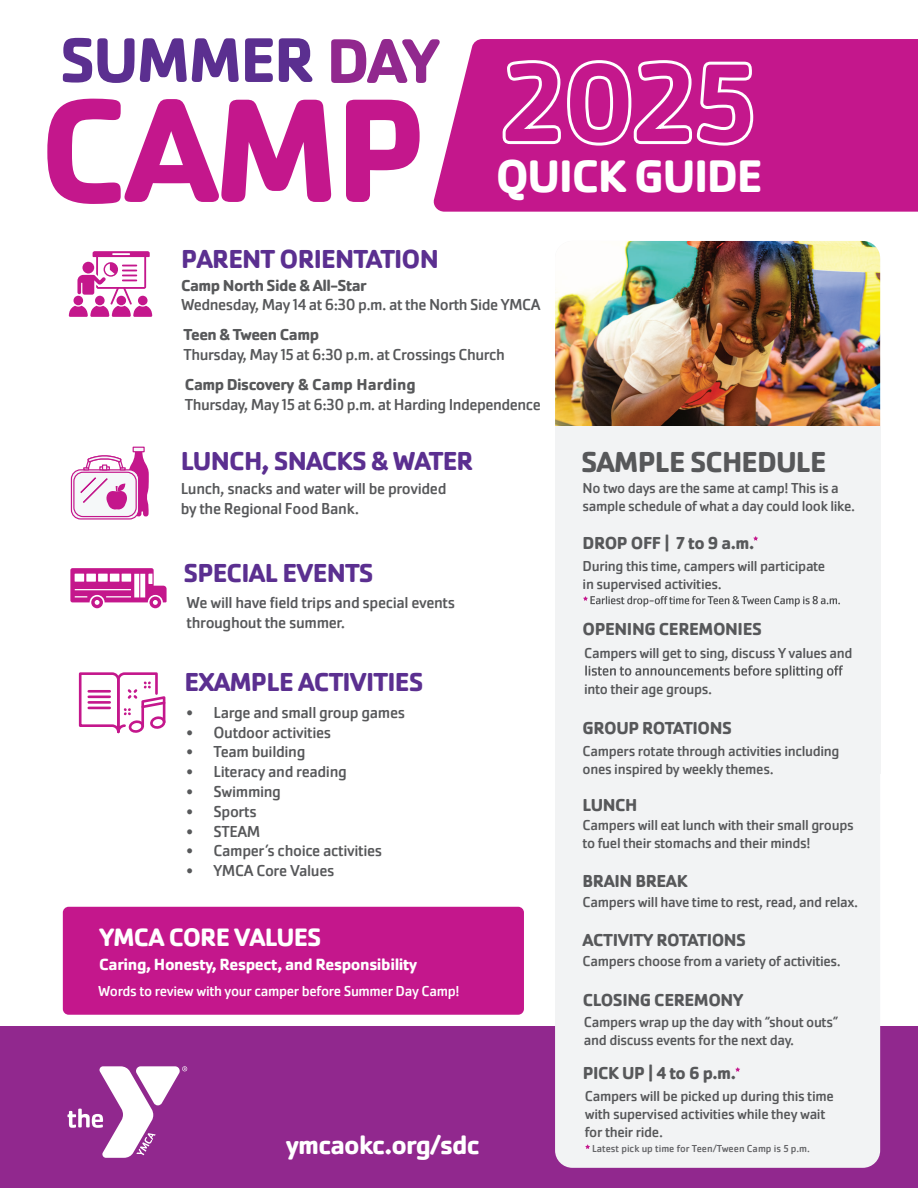
<style>
.page{position:relative;width:918px;height:1188px;background:#fff}
.page>*{position:absolute;margin:0;border:0;box-sizing:border-box;transform-origin:0 0}
.t1{font:700 65.4px "Cachet Pro";letter-spacing:-.03em;color:#5b2f90}
.t2{font:700 47.4px "Cachet Pro";letter-spacing:-.03em;color:#fff}
.t3{font:700 30px "Cachet Pro";letter-spacing:-.03em;color:#57585a}
.t4{font:700 27px "Cachet Pro";letter-spacing:-.03em;color:#5b2f90}
.t5{font:700 27px "Cachet Pro";letter-spacing:-.03em;color:#fff}
.t6{font:700 26.1px "Cachet Pro";letter-spacing:-.03em;color:#fff}
.t7{font:700 18px "Cachet Pro";letter-spacing:-.025em;color:#57585a}
.t8{font:700 16.8px "Cachet Pro";letter-spacing:-.025em;color:#fff}
.t9{font:16.5px/19.8px "Cachet Pro";letter-spacing:-.025em;color:#57585a}
.t10{font:700 16.5px "Cachet Pro";letter-spacing:-.03em;color:#57585a}
.t11{font:15px/18px "Cachet Pro";letter-spacing:-.025em;color:#57585a}
.t12{font:15px "Cachet Pro";letter-spacing:-.025em;color:#fff}
.t13{font:10.5px "Cachet Pro";color:#636366}
.s1{color:#91288e}
</style>
<div class="page">
<svg style="left:47px;top:99px;width:284px;height:105px"></svg>
<svg style="left:346px;top:100px;width:74px;height:102px"></svg>
<svg style="left:433px;top:39px;width:485px;height:173px;background:#c72593"></svg>
<svg style="left:500px;top:59px;width:255px;height:88px;background:#cf42a1"></svg>
<div style="left:0;top:1026px;width:918px;height:162px;background:#91288e"></div>
<svg style="left:68px;top:1066px;width:119px;height:92px"></svg>
<div style="left:555px;top:241px;width:325px;height:927px;background:#f2f3f4;border-radius:17px"></div>
<img style="left:555px;top:241px;width:325px;height:185px">
<svg style="left:585px;top:665px;width:258px;height:14px"></svg>
<div style="left:63px;top:907px;width:461px;height:108px;background:#c4178c;border-radius:6px"></div>
<svg style="left:69px;top:251px;width:83px;height:66px"></svg>
<svg style="left:133px;top:447px;width:12px;height:5px"></svg>
<svg style="left:71px;top:470px;width:68px;height:49px"></svg>
<div style="left:71px;top:469px;width:68px;height:51px;border:1px solid #c4178c;border-radius:9px"></div>
<div style="left:74px;top:472px;width:62px;height:45px;background:#f5f8f9;border-radius:9px"></div>
<div style="left:73px;top:472px;width:64px;height:45px;border:1px solid #c4178c;border-radius:9px"></div>
<svg style="left:80px;top:452px;width:69px;height:64px"></svg>
<svg style="left:70px;top:568px;width:97px;height:40px"></svg>
<svg style="left:78px;top:672px;width:88px;height:62px"></svg>
<svg style="left:753px;top:536px;width:5px;height:5px"></svg>
<svg style="left:583px;top:596px;width:257px;height:11px"></svg>
<svg style="left:735px;top:1067px;width:5px;height:5px"></svg>
<svg style="left:585px;top:1144px;width:5px;height:5px"></svg>
<h1 class="t1" style="left:60px;top:19px;width:381px">SUMMER <span class="s1">DAY</span></h1>
<h3 class="t4" style="left:181px;top:242px;width:259px">PARENT ORIENTATION</h3>
<h2 class="t2" style="left:496px;top:146px;width:268px">QUICK GUIDE</h2>
<p class="t10" style="left:181px;top:275px;width:187px">Camp North Side &amp; All-Star</p>
<p class="t9" style="left:181px;top:295px;width:361px">Wednesday, May 14 at 6:30 p.m. at the North Side YMCA</p>
<p class="t10" style="left:184px;top:324px;width:137px">Teen &amp; Tween Camp</p>
<p class="t9" style="left:184px;top:344px;width:323px">Thursday, May 15 at 6:30 p.m. at Crossings Church</p>
<p class="t10" style="left:185px;top:375px;width:232px">Camp Discovery &amp; Camp Harding</p>
<p class="t9" style="left:185px;top:395px;width:358px">Thursday, May 15 at 6:30 p.m. at Harding Independence</p>
<h3 class="t4" style="left:181px;top:444px;width:294px">LUNCH, SNACKS &amp; WATER</h3>
<p class="t9" style="left:181px;top:479px;width:267px">Lunch, snacks and water will be provided by the Regional Food Bank.</p>
<h3 class="t4" style="left:184px;top:556px;width:191px">SPECIAL EVENTS</h3>
<p class="t9" style="left:187px;top:593px;width:270px">We will have field trips and special events throughout the summer.</p>
<h3 class="t4" style="left:184px;top:665px;width:241px">EXAMPLE ACTIVITIES</h3>
<p class="t9" style="left:187px;top:703px;width:220px">• Large and small group games</p>
<p class="t9" style="left:187px;top:722px;width:146px">• Outdoor activities</p>
<p class="t9" style="left:187px;top:742px;width:120px">• Team building</p>
<p class="t9" style="left:187px;top:762px;width:162px">• Literacy and reading</p>
<p class="t9" style="left:187px;top:782px;width:96px">• Swimming</p>
<p class="t9" style="left:187px;top:802px;width:72px">• Sports</p>
<p class="t9" style="left:187px;top:821px;width:75px">• STEAM</p>
<p class="t9" style="left:187px;top:841px;width:197px">• Camper’s choice activities</p>
<p class="t9" style="left:187px;top:861px;width:149px">• YMCA Core Values</p>
<h3 class="t6" style="left:99px;top:921px;width:224px">YMCA CORE VALUES</h3>
<p class="t8" style="left:99px;top:954px;width:319px">Caring, Honesty, Respect, and Responsibility</p>
<p class="t12" style="left:98px;top:982px;width:363px">Words to review with your camper before Summer Day Camp!</p>
<h3 class="t5" style="left:286px;top:1128px;width:195px">ymcaokc.org/sdc</h3>
<h3 class="t3" style="left:581px;top:444px;width:247px">SAMPLE SCHEDULE</h3>
<p class="t11" style="left:583px;top:480px;width:274px">No two days are the same at camp! This is a sample schedule of what a day could look like.</p>
<p class="t7" style="left:583px;top:532px;width:173px">DROP OFF | 7 to 9 a.m.</p>
<p class="t11" style="left:583px;top:557px;width:244px">During this time, campers will participate in supervised activities.</p>
<p class="t7" style="left:583px;top:618px;width:181px">OPENING CEREMONIES</p>
<p class="t11" style="left:584px;top:644px;width:270px">Campers will get to sing, discuss Y values and</p>
<p class="t11" style="left:584px;top:680px;width:129px">into their age groups.</p>
<p class="t7" style="left:583px;top:717px;width:151px">GROUP ROTATIONS</p>
<p class="t11" style="left:583px;top:742px;width:258px">Campers rotate through activities including ones inspired by weekly themes.</p>
<p class="t7" style="left:583px;top:794px;width:56px">LUNCH</p>
<p class="t11" style="left:583px;top:816px;width:273px">Campers will eat lunch with their small groups to fuel their stomachs and their minds!</p>
<p class="t7" style="left:583px;top:870px;width:107px">BRAIN BREAK</p>
<p class="t11" style="left:583px;top:893px;width:277px">Campers will have time to rest, read, and relax.</p>
<p class="t7" style="left:583px;top:929px;width:165px">ACTIVITY ROTATIONS</p>
<p class="t11" style="left:583px;top:952px;width:260px">Campers choose from a variety of activities.</p>
<p class="t7" style="left:583px;top:988px;width:162px">CLOSING CEREMONY</p>
<p class="t11" style="left:584px;top:1013px;width:256px">Campers wrap up the day with “shout outs” and discuss events for the next day.</p>
<p class="t7" style="left:583px;top:1062px;width:155px">PICK UP | 4 to 6 p.m.</p>
<p class="t11" style="left:585px;top:1088px;width:251px">Campers will be picked up during this time with supervised activities while they wait for their ride.</p>
<p class="t13" style="left:592px;top:1142px;width:219px">Latest pick up time for Teen/Tween Camp is 5 p.m.</p>
</div>
